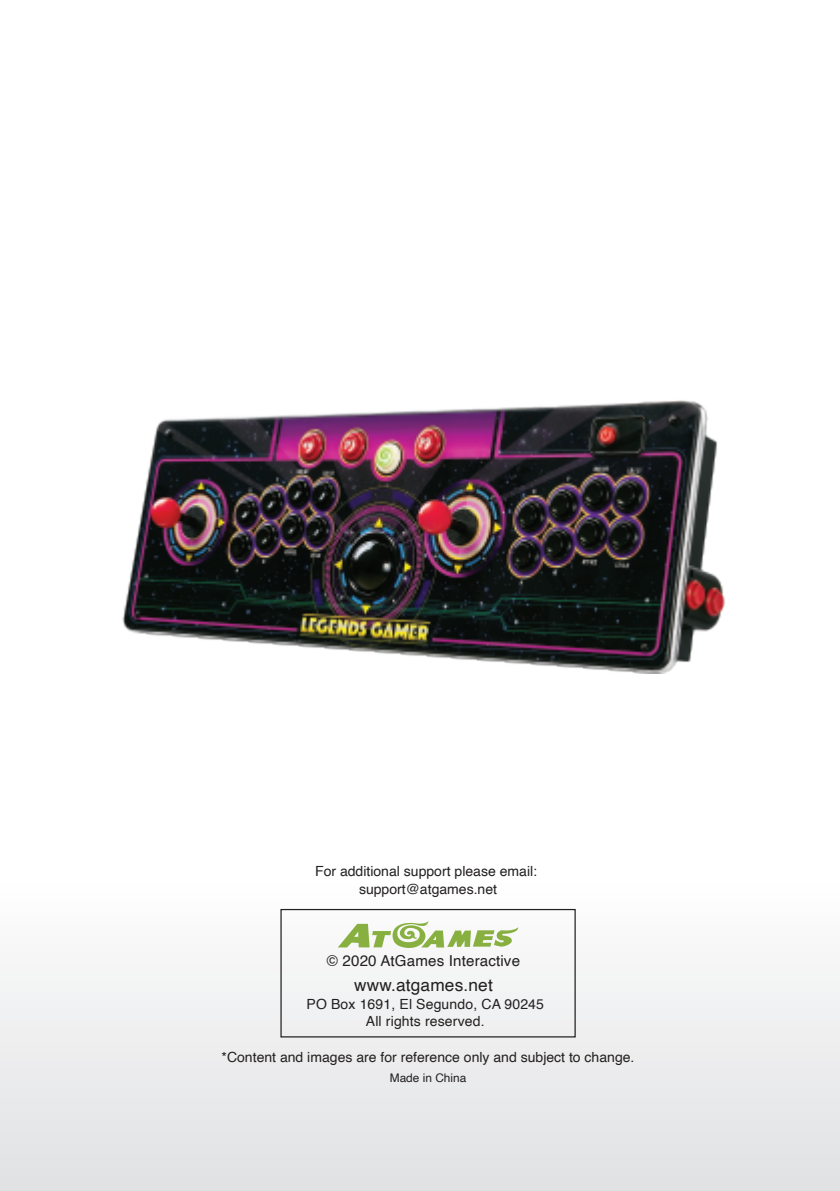
<style>
.page{position:relative;width:840px;height:1191px;background:#fff}
.page>*{position:absolute;margin:0;border:0;box-sizing:border-box;transform-origin:0 0}
.t1{font:17.2px "Helvetica";letter-spacing:.01em;color:#231f20}
.t2{font:15.2px "Helvetica";letter-spacing:.01em;color:#231f20}
.t3{font:14px/16.8px "Helvetica";color:#231f20;text-align:center}
.t4{font:11.8px "Helvetica";color:#231f20}
</style>
<div class="page">
<div style="left:0;top:0;width:839px;height:1191px;background:linear-gradient(to bottom,#fff,#f0f1f2)"></div>
<div style="left:280px;top:909px;width:295px;height:128px;border:1px solid #231f20"></div>
<svg style="left:337px;top:920px;width:181px;height:28px"></svg>
<img style="left:115px;top:393px;width:618px;height:280px">
<p class="t3" style="left:315px;top:863px;width:223px;line-height:18px">For additional support please email: support@atgames.net</p>
<p class="t2" style="left:327px;top:948px;width:194px">© 2020 AtGames Interactive</p>
<p class="t1" style="left:354px;top:971px;width:140px">www.atgames.net</p>
<p class="t3" style="left:306px;top:996px;width:239px">PO Box 1691, El Segundo, CA 90245<br>All rights reserved.</p>
<p class="t3" style="left:221px;top:1049px;width:414px">*Content and images are for reference only and subject to change.</p>
<p class="t4" style="left:389px;top:1068px;width:78px">Made in China</p>
</div>
